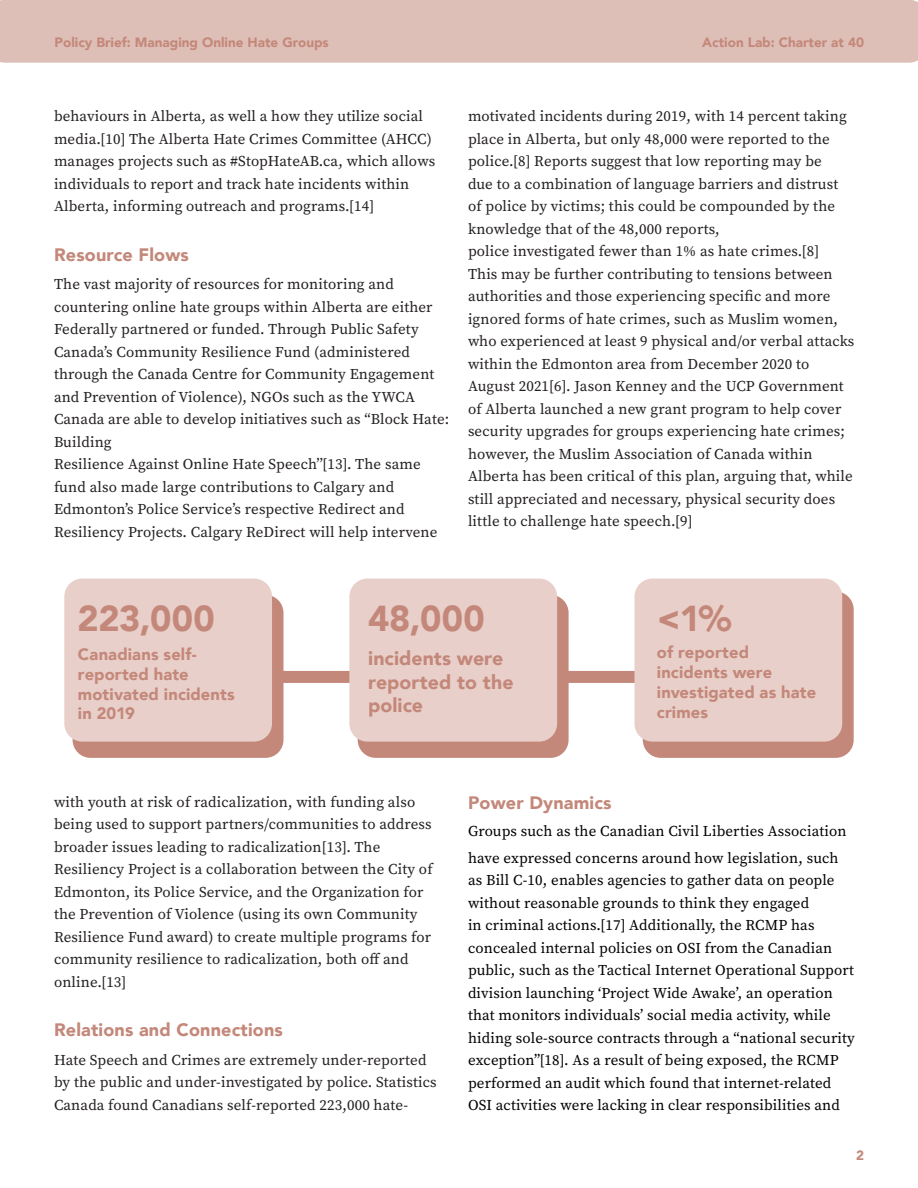
<style>
.page{position:relative;width:918px;height:1188px;background:#fff}
.page>*{position:absolute;margin:0;border:0;box-sizing:border-box;transform-origin:0 0}
.t1{font:900 36px "Avenir";letter-spacing:.01em;color:#c4887a}
.t2{font:900 19.5px/23.4px "Avenir";color:#c4887a}
.t3{font:900 18px "Avenir";letter-spacing:.01em;color:#c4887a}
.t4{font:900 16.5px/19.8px "Avenir";letter-spacing:.01em;color:#c4887a}
.t5{font:15px/22.5px "Source Serif Variable";letter-spacing:.01em;color:#231f20}
.t6{font:15px/22.5px "Source Serif Variable";letter-spacing:.01em;color:#000}
.t7{font:900 13.5px "Avenir";color:#c4887a}
</style>
<div class="page">
<div style="left:137px;top:671px;width:598px;height:12px;background:#c4887a"></div>
<div style="left:0;top:0;width:918px;height:63px;background:#debfb8"></div>
<div style="left:73px;top:595px;width:210px;height:163px;background:#c4887a;border-radius:18px"></div>
<div style="left:64px;top:579px;width:208px;height:163px;background:#e8cfca;border-radius:18px"></div>
<div style="left:358px;top:595px;width:211px;height:163px;background:#c4887a;border-radius:18px"></div>
<div style="left:349px;top:579px;width:208px;height:163px;background:#e8cfca;border-radius:18px"></div>
<div style="left:643px;top:592px;width:211px;height:166px;background:#c4887a;border-radius:18px"></div>
<div style="left:634px;top:579px;width:208px;height:163px;background:#e8cfca;border-radius:18px"></div>
<p class="t7" style="left:55px;top:31px;width:276px">Policy Brief: Managing Online Hate Groups</p>
<p class="t7" style="left:702px;top:31px;width:163px">Action Lab: Charter at 40</p>
<p class="t5" style="left:54px;top:105px;width:383px">behaviours in Alberta, as well a how they utilize social media.[10] The Alberta Hate Crimes Committee (AHCC) manages projects such as #StopHateAB.ca, which allows individuals to report and track hate incidents within Alberta, informing outreach and programs.[14]</p>
<p class="t3" style="left:54px;top:239px;width:136px">Resource Flows</p>
<p class="t5" style="left:54px;top:273px;width:397px">The vast majority of resources for monitoring and countering online hate groups within Alberta are either Federally partnered or funded. Through Public Safety Canada’s Community Resilience Fund (administered through the Canada Centre for Community Engagement and Prevention of Violence), NGOs such as the YWCA Canada are able to develop initiatives such as “Block Hate:<br>Building<br>Resilience Against Online Hate Speech’’[13]. The same fund also made large contributions to Calgary and Edmonton’s Police Service’s respective Redirect and Resiliency Projects. Calgary ReDirect will help intervene</p>
<p class="t5" style="left:468px;top:105px;width:388px">motivated incidents during 2019, with 14 percent taking place in Alberta, but only 48,000 were reported to the police.[8] Reports suggest that low reporting may be<br>due to a combination of language barriers and distrust of police by victims; this could be compounded by the knowledge that of the 48,000 reports,<br>police investigated fewer than 1% as hate crimes.[8]<br>This may be further contributing to tensions between authorities and those experiencing specific and more ignored forms of hate crimes, such as Muslim women, who experienced at least 9 physical and/or verbal attacks within the Edmonton area from December 2020 to August 2021[6]. Jason Kenney and the UCP Government of Alberta launched a new grant program to help cover security upgrades for groups experiencing hate crimes; however, the Muslim Association of Canada within Alberta has been critical of this plan, arguing that, while still appreciated and necessary, physical security does little to challenge hate speech.[9]</p>
<h1 class="t1" style="left:77px;top:587px;width:139px">223,000</h1>
<p class="t4" style="left:78px;top:644px;width:158px">Canadians self&shy;reported hate motivated incidents in 2019</p>
<h1 class="t1" style="left:368px;top:587px;width:118px">48,000</h1>
<h2 class="t2" style="left:368px;top:646px;width:147px">incidents were reported to the police</h2>
<h1 class="t1" style="left:657px;top:587px;width:76px">&lt;1%</h1>
<p class="t4" style="left:657px;top:642px;width:161px">of reported incidents were investigated as hate crimes</p>
<p class="t5" style="left:54px;top:791px;width:380px">with youth at risk of radicalization, with funding also being used to support partners/communities to address broader issues leading to radicalization[13]. The Resiliency Project is a collaboration between the City of Edmonton, its Police Service, and the Organization for the Prevention of Violence (using its own Community Resilience Fund award) to create multiple programs for community resilience to radicalization, both off and online.[13]</p>
<p class="t3" style="left:54px;top:1015px;width:230px">Relations and Connections</p>
<p class="t5" style="left:54px;top:1049px;width:384px">Hate Speech and Crimes are extremely under-reported by the public and under-investigated by police. Statistics<br>Canada found Canadians self-reported 223,000 hate-</p>
<p class="t3" style="left:468px;top:787px;width:145px">Power Dynamics</p>
<p class="t6" style="left:468px;top:817px;width:380px;line-height:27px">Groups such as the Canadian Civil Liberties Association have expressed concerns around how legislation, such</p>
<p class="t6" style="left:468px;top:869px;width:388px">as Bill C-10, enables agencies to gather data on people without reasonable grounds to think they engaged<br>in criminal actions.[17] Additionally, the RCMP has concealed internal policies on OSI from the Canadian public, such as the Tactical Internet Operational Support division launching ‘Project Wide Awake’, an operation that monitors individuals’ social media activity, while hiding sole-source contracts through a “national security exception”[18]. As a result of being exposed, the RCMP performed an audit which found that internet-related OSI activities were lacking in clear responsibilities and</p>
<p class="t7" style="left:856px;top:1144px;width:9px">2</p>
</div>
